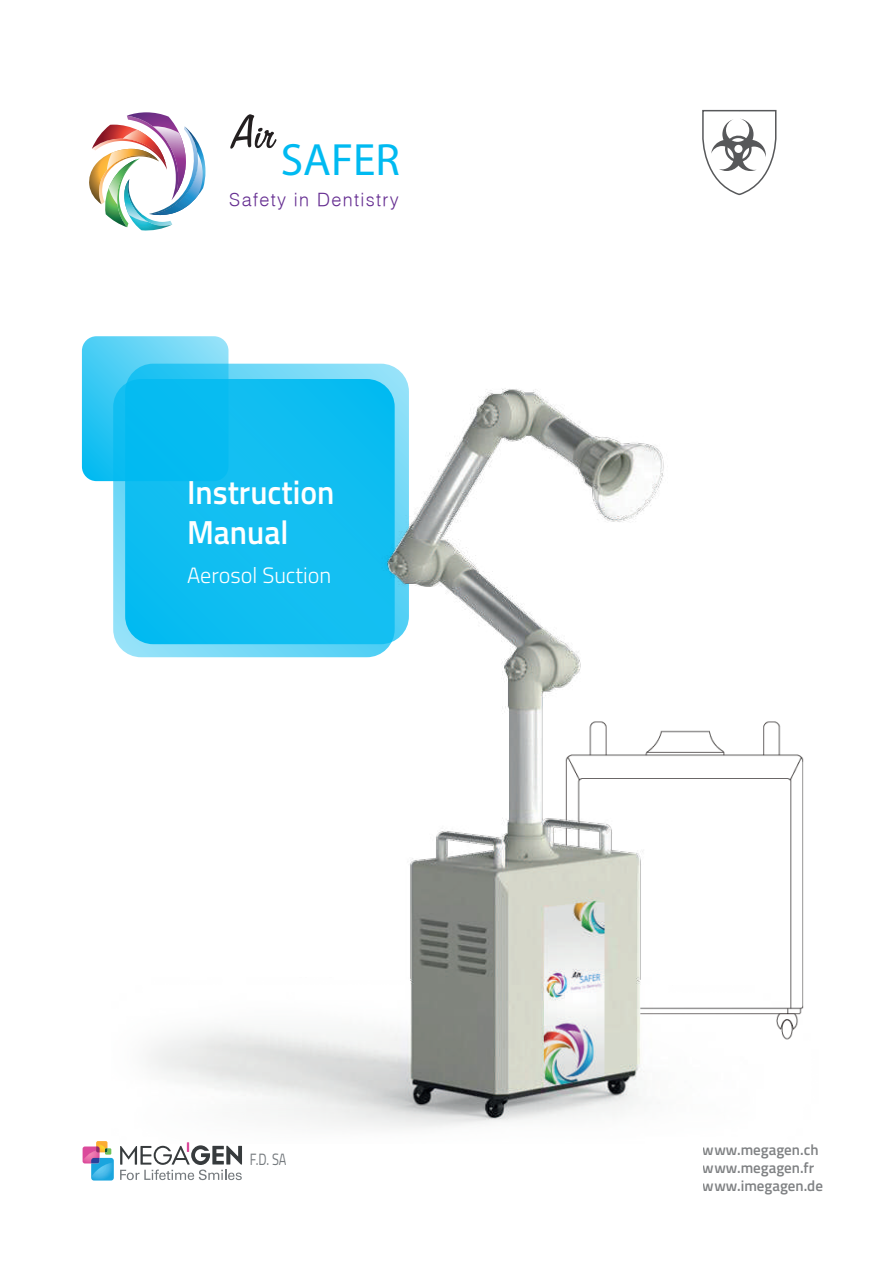
<style>
.page{position:relative;width:893px;height:1263px;background:#fff}
.page>*{position:absolute;margin:0;border:0;box-sizing:border-box;transform-origin:0 0}
.t1{font:53.4px "Freehand 575 BT Regular B";color:#231f20}
.t2{font:45.45px "Myriad Pro";color:#00baf1}
.t3{font:600 33.3px/40px "Titillium Web";color:#fff;scale:.95 1}
.t4{font:300 22.2px "Titillium";color:#fff}
.t5{font:300 18px "Helvetica";letter-spacing:.075em;color:#652d91}
.t6{font:16.35px "Titillium";color:#757a7e;scale:.78 1}
.t7{font:600 15px/18px "Titillium Web";color:#808284}
</style>
<div class="page">
<svg style="left:82px;top:336px;width:146px;height:145px;background:#42cbf4"></svg>
<svg style="left:83px;top:1141px;width:31px;height:39px"></svg>
<svg style="left:120px;top:1143px;width:122px;height:37px"></svg>
<svg style="left:702px;top:109px;width:75px;height:87px"></svg>
<img style="left:112px;top:348px;width:692px;height:795px">
<img style="left:89px;top:112px;width:117px;height:119px">
<h1 class="t1" style="left:232px;top:105px;width:45px">Air</h1>
<h2 class="t2" style="left:281px;top:132px;width:121px">SAFER</h2>
<p class="t5" style="left:229px;top:188px;width:171px">Safety in Dentistry</p>
<h3 class="t3" style="left:187px;top:471px;width:157px">Instruction<br>Manual</h3>
<h3 class="t4" style="left:187px;top:559px;width:146px">Aerosol Suction</h3>
<p class="t6" style="left:250px;top:1147px;width:48px">F.D. SA</p>
<p class="t7" style="left:703px;top:1140px;width:122px">www.megagen.ch www.megagen.fr www.imegagen.de</p>
</div>
